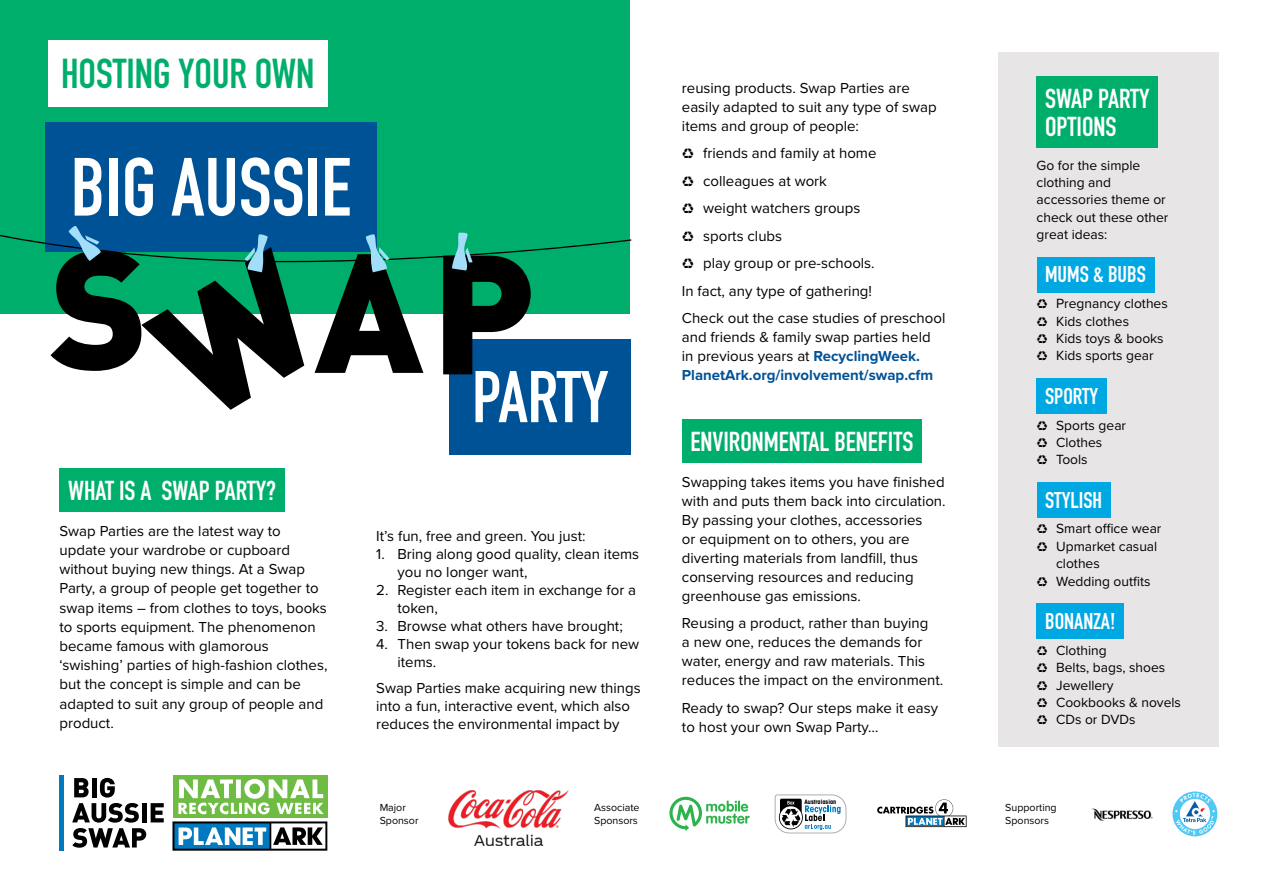
<style>
.page{position:relative;width:1263px;height:893px;background:#fff}
.page>*{position:absolute;margin:0;border:0;box-sizing:border-box;transform-origin:0 0}
.t1{font:700 81px "DIN Condensed";color:#fff}
.t2{font:700 71.85px "DIN Condensed";letter-spacing:-.01em;color:#fff}
.t3{font:700 41.25px "DIN Condensed";color:#00ae6c}
.t4{font:700 27px/27.9px "DIN Condensed";color:#fff}
.t5{font:700 22.5px "DIN Condensed";color:#fff}
.t6{font:15px/19px "Proxima Nova";color:#000}
.t7{font:13.8px/17.4px "Proxima Nova";color:#000}
.t8{font:10.65px/13.4px "Proxima Nova";color:#000}
.t9{font:700 condensed 6.15px "Avant Garde";color:#000}
.s1{font-weight:700;color:#005297}
</style>
<div class="page">
<div style="left:998px;top:53px;width:220px;height:694px;background:#e7e5e6"></div>
<div style="left:60px;top:468px;width:225px;height:44px;background:#00ae6c"></div>
<div style="left:682px;top:420px;width:240px;height:43px;background:#00ae6c"></div>
<div style="left:1036px;top:77px;width:122px;height:71px;background:#00ae6c"></div>
<div style="left:1036px;top:257px;width:118px;height:35px;background:#00a8e3"></div>
<div style="left:1036px;top:378px;width:71px;height:35px;background:#00a8e3"></div>
<div style="left:1036px;top:482px;width:74px;height:35px;background:#00a8e3"></div>
<div style="left:1036px;top:604px;width:88px;height:35px;background:#00a8e3"></div>
<svg style="left:877px;top:799px;width:89px;height:28px"></svg>
<img style="left:448px;top:790px;width:121px;height:56px">
<svg style="left:669px;top:797px;width:81px;height:34px"></svg>
<svg style="left:775px;top:794px;width:71px;height:39px"></svg>
<img style="left:1091px;top:808px;width:62px;height:13px">
<svg style="left:1172px;top:791px;width:45px;height:45px"></svg>
<div style="left:449px;top:339px;width:182px;height:115px;background:#005297"></div>
<div style="left:0;top:0;width:630px;height:314px;background:#00ae6c"></div>
<div style="left:45px;top:122px;width:332px;height:130px;background:#005297"></div>
<div style="left:173px;top:774px;width:154px;height:43px;background:#6fbc44"></div>
<svg style="left:178px;top:779px;width:146px;height:35px"></svg>
<svg style="left:172px;top:821px;width:155px;height:30px"></svg>
<hr style="left:60px;top:775px;width:4px;height:76px;background:#0079c1">
<svg style="left:74px;top:778px;width:15px;height:19px"></svg>
<div style="left:92px;top:778px;width:5px;height:19px;background:#000"></div>
<svg style="left:100px;top:778px;width:15px;height:19px"></svg>
<svg style="left:72px;top:803px;width:92px;height:45px"></svg>
<svg style="left:0;top:226px;width:632px;height:184px"></svg>
<div style="left:48px;top:41px;width:280px;height:66px;background:#fff"></div>
<h3 class="t3" style="left:61px;top:46px;width:255px">HOSTING YOUR OWN</h3>
<h1 class="t1" style="left:71px;top:133px;width:282px">BIG AUSSIE</h1>
<h3 class="t4" style="left:68px;top:476px;width:210px">WHAT IS A SWAP PARTY?</h3>
<p class="t6" style="left:60px;top:521px;width:269px">Swap Parties are the latest way to update your wardrobe or cupboard without buying new things. At a Swap Party, a group of people get together to swap items – from clothes to toys, books to sports equipment. The phenomenon became famous with glamorous ‘swishing’ parties of high-fashion clothes, but the concept is simple and can be adapted to suit any group of people and product.</p>
<h2 class="t2" style="left:472px;top:349px;width:138px">PARTY</h2>
<p class="t6" style="left:376px;top:526px;width:211px">It’s fun, free and green. You just:</p>
<p class="t6" style="left:397px;top:544px;width:243px;line-height:18px;text-indent:-21px">1. Bring along good quality, clean items you no longer want,</p>
<p class="t6" style="left:397px;top:580px;width:240px;line-height:18px;text-indent:-21px">2. Register each item in exchange for a token,</p>
<p class="t6" style="left:376px;top:616px;width:248px">3. Browse what others have brought;</p>
<p class="t6" style="left:397px;top:634px;width:243px;line-height:18px;text-indent:-21px">4. Then swap your tokens back for new items.</p>
<p class="t6" style="left:376px;top:679px;width:266px;line-height:18px">Swap Parties make acquiring new things into a fun, interactive event, which also reduces the environmental impact by</p>
<p class="t8" style="left:380px;top:800px;width:40px">Major<br>Sponsor</p>
<p class="t8" style="left:594px;top:800px;width:47px">Associate<br>Sponsors</p>
<p class="t6" style="left:682px;top:78px;width:256px">reusing products. Swap Parties are easily adapted to suit any type of swap items and group of people:</p>
<p class="t6" style="left:682px;top:139px;width:265px;line-height:27.5px">♻ friends and family at home<br>♻ colleagues at work<br>♻ weight watchers groups<br>♻ sports clubs<br>♻ play group or pre-schools.<br>In fact, any type of gathering!<br>Check out the case studies of preschool</p>
<p class="t6" style="left:682px;top:327px;width:253px">and friends &amp; family swap parties held in previous years at <span class="s1">RecyclingWeek.<br>PlanetArk.org/involvement/swap.cfm</span></p>
<h3 class="t4" style="left:690px;top:427px;width:224px">ENVIRONMENTAL BENEFITS</h3>
<p class="t6" style="left:682px;top:472px;width:265px">Swapping takes items you have finished with and puts them back into circulation.<br>By passing your clothes, accessories<br>or equipment on to others, you are diverting materials from landfill, thus conserving resources and reducing greenhouse gas emissions.</p>
<p class="t6" style="left:682px;top:613px;width:263px">Reusing a product, rather than buying<br>a new one, reduces the demands for water, energy and raw materials. This reduces the impact on the environment.</p>
<p class="t6" style="left:682px;top:698px;width:258px">Ready to swap? Our steps make it easy to host your own Swap Party…</p>
<p class="t9" style="left:804px;top:798px;width:33px">Australasian</p>
<h3 class="t4" style="left:1045px;top:84px;width:106px">SWAP PARTY<br>OPTIONS</h3>
<p class="t7" style="left:1036px;top:156px;width:133px">Go for the simple clothing and accessories theme or check out these other great ideas:</p>
<h3 class="t5" style="left:1045px;top:259px;width:102px">MUMS &amp; BUBS</h3>
<p class="t7" style="left:1036px;top:294px;width:133px">♻ Pregnancy clothes ♻ Kids clothes<br>♻ Kids toys &amp; books ♻ Kids sports gear</p>
<h3 class="t5" style="left:1045px;top:381px;width:55px">SPORTY</h3>
<p class="t7" style="left:1036px;top:416px;width:91px">♻ Sports gear ♻ Clothes<br>♻ Tools</p>
<h3 class="t5" style="left:1045px;top:484px;width:58px">STYLISH</h3>
<p class="t7" style="left:1036px;top:519px;width:126px">♻ Smart office wear</p>
<p class="t7" style="left:1036px;top:537px;width:122px">♻ Upmarket casual</p>
<p class="t7" style="left:1056px;top:554px;width:45px">clothes</p>
<p class="t7" style="left:1036px;top:572px;width:116px">♻ Wedding outfits</p>
<h3 class="t5" style="left:1045px;top:606px;width:72px">BONANZA!</h3>
<p class="t7" style="left:1036px;top:641px;width:146px">♻ Clothing<br>♻ Belts, bags, shoes<br>♻ Jewellery<br>♻ Cookbooks &amp; novels ♻ CDs or DVDs</p>
<p class="t8" style="left:1005px;top:800px;width:53px">Supporting<br>Sponsors</p>
</div>
